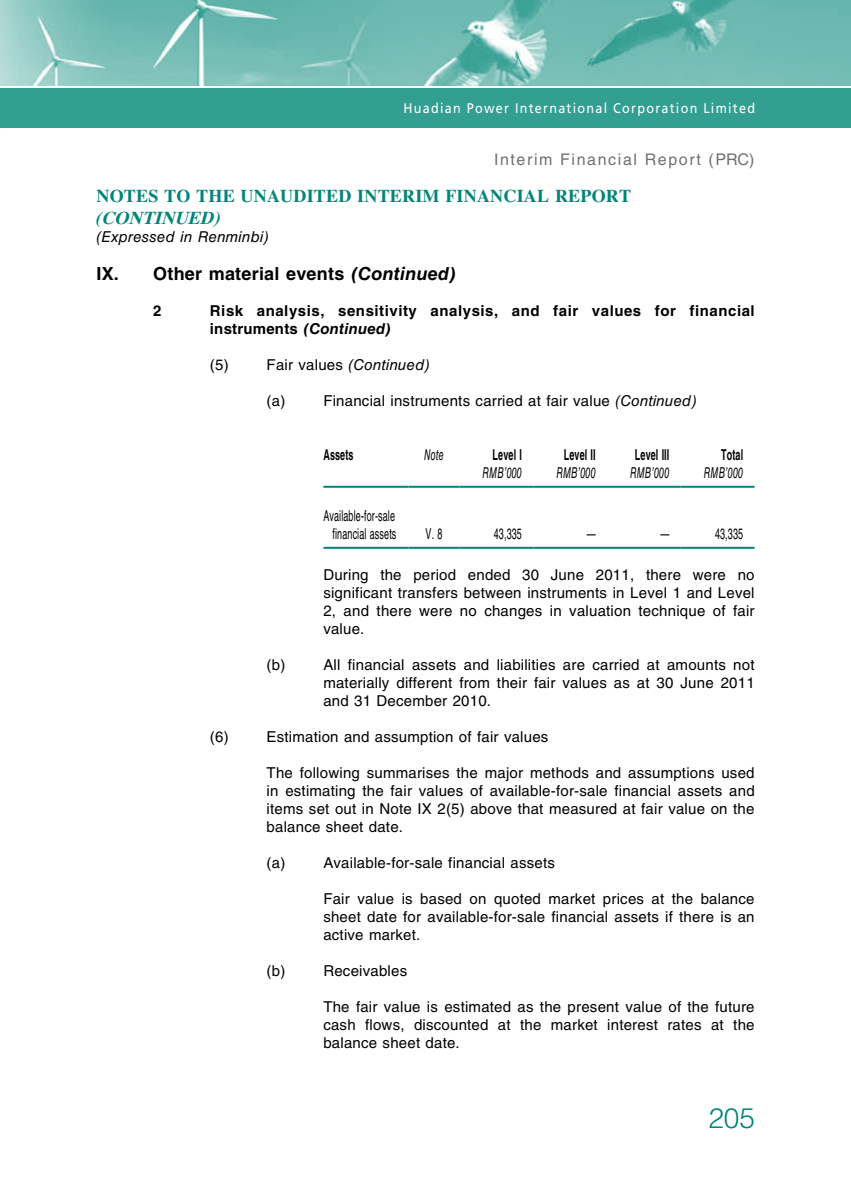
<style>
.page{position:relative;width:851px;height:1191px;background:#fff}
.page>*{position:absolute;margin:0;border:0;box-sizing:border-box;transform-origin:0 0}
.t1{font:300 28px "Helvetica LT Std";color:#008577}
._03_Subhead_1{font:700 18px/22px "Times LT Std";letter-spacing:.01em;color:#008577}
._04_Subhead_2{font:700 18px "Helvetica LT Std";letter-spacing:.015em;color:#000}
.t2{font:16px "Helvetica LT Std";letter-spacing:.1em;color:#727171}
._01_Body_Text{font:15px/18px "Helvetica LT Std";letter-spacing:.015em;color:#000;text-align:justify}
._05_Subhead_3{font:700 15px/18px "Helvetica LT Std";letter-spacing:.035em;color:#000}
._01_Body_Text-2{font:15px "Helvetica LT Std";letter-spacing:.015em;color:#000;scale:.6 1}
._06_Subhead_4{font:15px "Helvetica LT Std";letter-spacing:.015em;color:#000}
._01_Body_Text-3{font:700 15px "Helvetica LT Std";letter-spacing:.015em;color:#000;scale:.6 1}
._01_Body_Text-4{font:italic 15px "Helvetica LT Std";letter-spacing:.015em;color:#000;scale:.6 1}
._01_Body_Text-5{font:italic 15px "Helvetica LT Std";letter-spacing:.015em;color:#000}
._06_Subhead_4-2{font:italic 15px "Helvetica LT Std";letter-spacing:.015em;color:#000}
.t3{font:14px "Frutiger LT Std";letter-spacing:.1em;color:#fff;scale:.9 1}
.s1{font-style:italic}
.s2{font-style:normal}
</style>
<div class="page">
<img style="left:163px;top:0;width:687px;height:85px">
<div style="left:0;top:89px;width:850px;height:39px;background:#339e92"></div>
<img style="left:0;top:0;width:163px;height:85px">
<hr style="left:323px;top:486px;width:85px;height:2px;background:#008577">
<hr style="left:408px;top:486px;width:51px;height:2px;background:#008577">
<hr style="left:459px;top:486px;width:74px;height:2px;background:#008577">
<hr style="left:533px;top:486px;width:74px;height:2px;background:#008577">
<hr style="left:607px;top:486px;width:73px;height:2px;background:#008577">
<hr style="left:680px;top:486px;width:74px;height:2px;background:#008577">
<hr style="left:323px;top:547px;width:85px;height:2px;background:#008577">
<hr style="left:408px;top:547px;width:51px;height:2px;background:#008577">
<hr style="left:459px;top:547px;width:74px;height:2px;background:#008577">
<hr style="left:533px;top:547px;width:74px;height:2px;background:#008577">
<hr style="left:607px;top:547px;width:73px;height:2px;background:#008577">
<hr style="left:680px;top:547px;width:74px;height:2px;background:#008577">
<p class="t3" style="left:403px;top:100px;width:392px">Huadian Power International Corporation Limited</p>
<p class="t2" style="left:494px;top:150px;width:262px">Interim Financial Report (PRC)</p>
<p class="_03_Subhead_1" style="left:95px;top:185px;width:537px">NOTES TO THE UNAUDITED INTERIM FINANCIAL REPORT <span class="s1">(CONTINUED)</span></p>
<p class="_01_Body_Text-5" style="left:96px;top:228px;width:174px">(Expressed in Renminbi)</p>
<p class="_04_Subhead_2" style="left:96px;top:263px;width:361px">IX. Other material events <span class="s1">(Continued)</span></p>
<p class="_05_Subhead_3" style="left:153px;top:302px;width:10px">2</p>
<p class="_05_Subhead_3" style="left:210px;top:302px;width:546px">Risk analysis, sensitivity analysis, and fair values for financial instruments <span class="s1">(Continued)</span></p>
<p class="_06_Subhead_4" style="left:210px;top:356px;width:20px">(5)</p>
<p class="_06_Subhead_4-2" style="left:266px;top:356px;width:164px"><span class="s2">Fair values</span> (Continued)</p>
<p class="_01_Body_Text" style="left:266px;top:392px;width:20px">(a)</p>
<p class="_01_Body_Text" style="left:323px;top:392px;width:375px">Financial instruments carried at fair value <span class="s1">(Continued)</span></p>
<p class="_01_Body_Text-3" style="left:323px;top:446px;width:52px">Assets</p>
<p class="_01_Body_Text-4" style="left:424px;top:446px;width:34px">Note</p>
<p class="_01_Body_Text-3" style="left:492px;top:446px;width:50px">Level I</p>
<p class="_01_Body_Text-3" style="left:563px;top:446px;width:55px">Level II</p>
<p class="_01_Body_Text-3" style="left:634px;top:446px;width:59px">Level III</p>
<p class="_01_Body_Text-3" style="left:721px;top:446px;width:38px">Total</p>
<p class="_01_Body_Text-4" style="left:482px;top:464px;width:67px">RMB’000</p>
<p class="_01_Body_Text-4" style="left:556px;top:464px;width:67px">RMB’000</p>
<p class="_01_Body_Text-4" style="left:630px;top:464px;width:67px">RMB’000</p>
<p class="_01_Body_Text-4" style="left:703px;top:464px;width:67px">RMB’000</p>
<p class="_01_Body_Text-2" style="left:323px;top:507px;width:121px">Available-for-sale</p>
<p class="_01_Body_Text-2" style="left:332px;top:525px;width:108px">financial assets</p>
<p class="_01_Body_Text-2" style="left:425px;top:525px;width:30px">V. 8</p>
<p class="_01_Body_Text-2" style="left:493px;top:525px;width:48px">43,335</p>
<p class="_01_Body_Text-2" style="left:586px;top:525px;width:16px">—</p>
<p class="_01_Body_Text-2" style="left:660px;top:525px;width:16px">—</p>
<p class="_01_Body_Text-2" style="left:715px;top:525px;width:48px">43,335</p>
<p class="_01_Body_Text" style="left:323px;top:565px;width:432px">During the period ended 30 June 2011, there were no significant transfers between instruments in Level 1 and Level 2, and there were no changes in valuation technique of fair value.</p>
<p class="_01_Body_Text" style="left:266px;top:655px;width:20px">(b)</p>
<p class="_01_Body_Text" style="left:323px;top:655px;width:432px">All financial assets and liabilities are carried at amounts not materially different from their fair values as at 30 June 2011 and 31 December 2010.</p>
<p class="_06_Subhead_4" style="left:210px;top:728px;width:20px">(6)</p>
<p class="_06_Subhead_4" style="left:266px;top:728px;width:283px">Estimation and assumption of fair values</p>
<p class="_01_Body_Text" style="left:266px;top:763px;width:489px">The following summarises the major methods and assumptions used in estimating the fair values of available-for-sale financial assets and items set out in Note IX 2(5) above that measured at fair value on the balance sheet date.</p>
<p class="_01_Body_Text" style="left:266px;top:853px;width:20px">(a)</p>
<p class="_01_Body_Text" style="left:323px;top:853px;width:233px">Available-for-sale financial assets</p>
<p class="_01_Body_Text" style="left:323px;top:889px;width:432px">Fair value is based on quoted market prices at the balance sheet date for available-for-sale financial assets if there is an active market.</p>
<p class="_01_Body_Text" style="left:266px;top:961px;width:20px">(b)</p>
<p class="_01_Body_Text" style="left:323px;top:961px;width:85px">Receivables</p>
<p class="_01_Body_Text" style="left:323px;top:997px;width:432px">The fair value is estimated as the present value of the future cash flows, discounted at the market interest rates at the balance sheet date.</p>
<h1 class="t1" style="left:708px;top:1100px;width:48px">205</h1>
</div>
